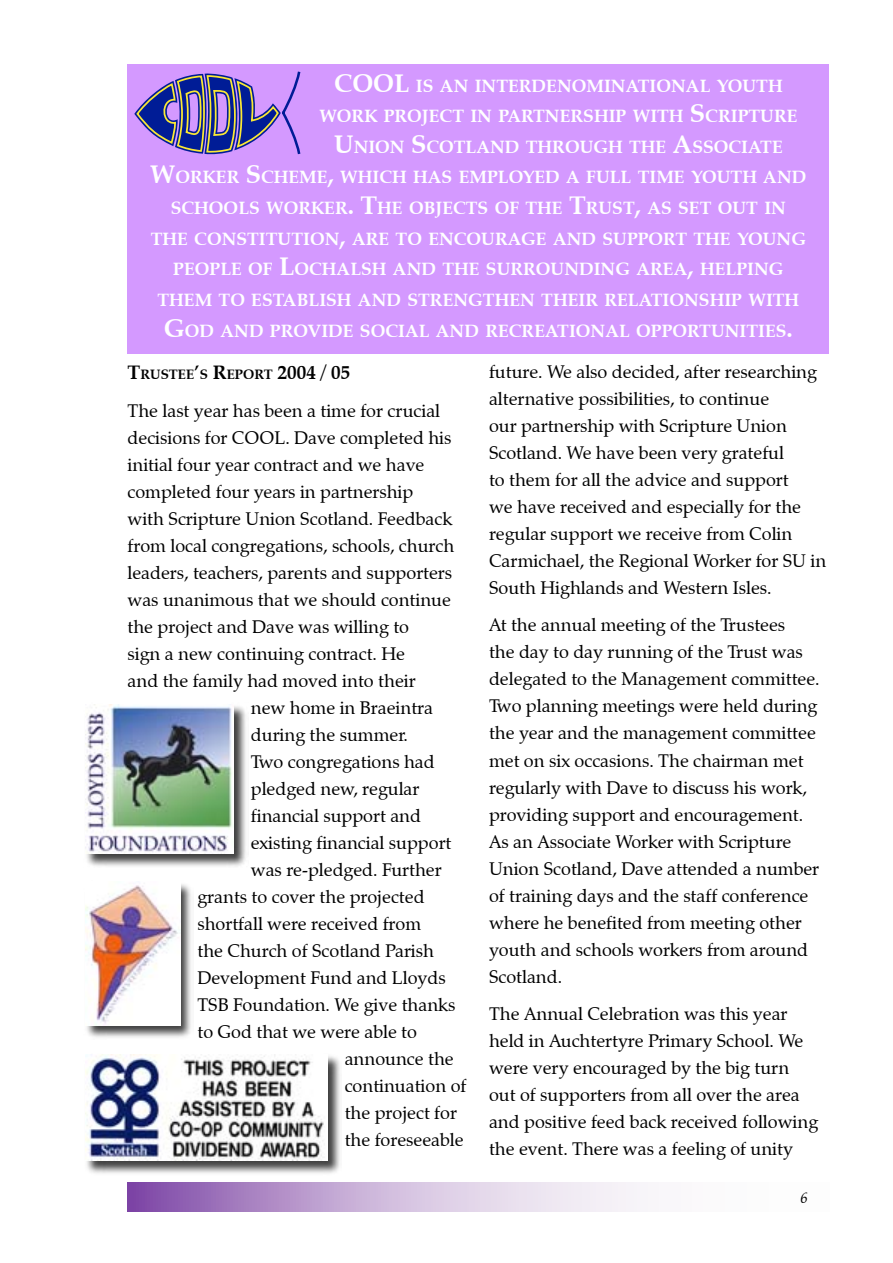
<style>
.page{position:relative;width:893px;height:1263px;background:#fff}
.page>*{position:absolute;margin:0;border:0;box-sizing:border-box;transform-origin:0 0}
.t1{font:18px/27px "Zapf Calligraphic 801 BT";color:#000}
.t2{font:700 17.85px "Zapf Calligraphic 801 BT";color:#fff}
.t3{font:italic 15px "Zapf Calligraphic 801 BT";color:#000}
.t4{font:700 13.65px "Zapf Calligraphic 801 BT";color:#000}
.s1{font-size:25.5px}
.s2{font-size:19.5px}
</style>
<div class="page">
<svg style="left:128px;top:1182px;width:512px;height:30px;background:#c7afd7"></svg>
<div style="left:128px;top:64px;width:701px;height:289px;background:#d499ff"></div>
<svg style="left:134px;top:71px;width:166px;height:84px"></svg>
<div style="left:83px;top:703px;width:166px;height:165px;background:#000;opacity:.75"></div>
<img style="left:85px;top:704px;width:149px;height:149px">
<div style="left:83px;top:880px;width:110px;height:159px;background:#000;opacity:.75"></div>
<img style="left:85px;top:882px;width:95px;height:143px">
<div style="left:83px;top:1053px;width:259px;height:122px;background:#000;opacity:.75"></div>
<img style="left:85px;top:1054px;width:242px;height:107px">
<p class="t2" style="left:334px;top:74px;width:450px"><span class="s1">COOL</span> IS AN INTERDENOMINATIONAL YOUTH</p>
<p class="t2" style="left:319px;top:105px;width:480px">WORK PROJECT IN PARTNERSHIP WITH <span class="s1">S</span>CRIPTURE</p>
<p class="t2" style="left:334px;top:136px;width:450px"><span class="s1">U</span>NION <span class="s1">S</span>COTLAND THROUGH THE <span class="s1">A</span>SSOCIATE</p>
<p class="t2" style="left:150px;top:166px;width:658px"><span class="s1">W</span>ORKER <span class="s1">S</span>CHEME<span class="s1">,</span> WHICH HAS EMPLOYED A FULL TIME YOUTH AND</p>
<p class="t2" style="left:171px;top:197px;width:617px">SCHOOLS WORKER<span class="s1">. T</span>HE OBJECTS OF THE <span class="s1">T</span>RUST<span class="s1">,</span> AS SET OUT IN</p>
<p class="t2" style="left:151px;top:227px;width:657px">THE CONSTITUTION<span class="s1">,</span> ARE TO ENCOURAGE AND SUPPORT THE YOUNG</p>
<p class="t2" style="left:173px;top:258px;width:612px">PEOPLE OF <span class="s1">L</span>OCHALSH AND THE SURROUNDING AREA<span class="s1">,</span> HELPING</p>
<p class="t2" style="left:157px;top:289px;width:643px">THEM TO ESTABLISH AND STRENGTHEN THEIR RELATIONSHIP WITH</p>
<p class="t2" style="left:164px;top:319px;width:630px"><span class="s1">G</span>OD AND PROVIDE SOCIAL AND RECREATIONAL OPPORTUNITIES<span class="s1">.</span></p>
<p class="t4" style="left:128px;top:366px;width:224px"><span class="s2">T</span>RUSTEE<span class="s2">’</span>S <span class="s2">R</span>EPORT <span class="s2">2004 / 05</span></p>
<p class="t1" style="left:128px;top:397px;width:314px">The last year has been a time for crucial</p>
<p class="t1" style="left:128px;top:424px;width:325px">decisions for COOL. Dave completed his</p>
<p class="t1" style="left:128px;top:451px;width:298px">initial four year contract and we have</p>
<p class="t1" style="left:128px;top:478px;width:287px">completed four years in partnership</p>
<p class="t1" style="left:128px;top:505px;width:326px">with Scripture Union Scotland. Feedback</p>
<p class="t1" style="left:128px;top:532px;width:328px">from local congregations, schools, church</p>
<p class="t1" style="left:128px;top:559px;width:326px">leaders, teachers, parents and supporters</p>
<p class="t1" style="left:128px;top:586px;width:325px">was unanimous that we should continue</p>
<p class="t1" style="left:128px;top:613px;width:283px">the project and Dave was willing to</p>
<p class="t1" style="left:128px;top:640px;width:279px">sign a new continuing contract. He</p>
<p class="t1" style="left:128px;top:667px;width:290px">and the family had moved into their</p>
<p class="t1" style="left:251px;top:694px;width:184px">new home in Braeintra</p>
<p class="t1" style="left:251px;top:721px;width:158px">during the summer.</p>
<p class="t1" style="left:251px;top:748px;width:185px">Two congregations had</p>
<p class="t1" style="left:251px;top:775px;width:170px">pledged new, regular</p>
<p class="t1" style="left:251px;top:802px;width:172px">financial support and</p>
<p class="t1" style="left:251px;top:829px;width:202px">existing financial support</p>
<p class="t1" style="left:251px;top:856px;width:192px">was re-pledged. Further</p>
<p class="t1" style="left:197px;top:883px;width:229px">grants to cover the projected</p>
<p class="t1" style="left:197px;top:910px;width:225px">shortfall were received from</p>
<p class="t1" style="left:197px;top:937px;width:238px">the Church of Scotland Parish</p>
<p class="t1" style="left:197px;top:964px;width:250px">Development Fund and Lloyds</p>
<p class="t1" style="left:197px;top:991px;width:259px">TSB Foundation. We give thanks</p>
<p class="t1" style="left:197px;top:1018px;width:221px">to God that we were able to</p>
<p class="t1" style="left:345px;top:1045px;width:110px">announce the</p>
<p class="t1" style="left:345px;top:1072px;width:123px">continuation of</p>
<p class="t1" style="left:345px;top:1099px;width:114px">the project for</p>
<p class="t1" style="left:345px;top:1126px;width:120px">the foreseeable</p>
<p class="t1" style="left:489px;top:358px;width:339px">future. We also decided, after researching alternative possibilities, to continue<br>our partnership with Scripture Union Scotland. We have been very grateful<br>to them for all the advice and support<br>we have received and especially for the regular support we receive from Colin Carmichael, the Regional Worker for SU in South Highlands and Western Isles.</p>
<p class="t1" style="left:489px;top:612px;width:332px">At the annual meeting of the Trustees<br>the day to day running of the Trust was delegated to the Management committee.<br>Two planning meetings were held during the year and the management committee met on six occasions. The chairman met regularly with Dave to discuss his work, providing support and encouragement.<br>As an Associate Worker with Scripture Union Scotland, Dave attended a number of training days and the staff conference where he benefited from meeting other youth and schools workers from around Scotland.</p>
<p class="t1" style="left:489px;top:1000px;width:331px">The Annual Celebration was this year held in Auchtertyre Primary School. We were very encouraged by the big turn out of supporters from all over the area and positive feed back received following the event. There was a feeling of unity</p>
<p class="t3" style="left:800px;top:1188px;width:9px">6</p>
</div>
